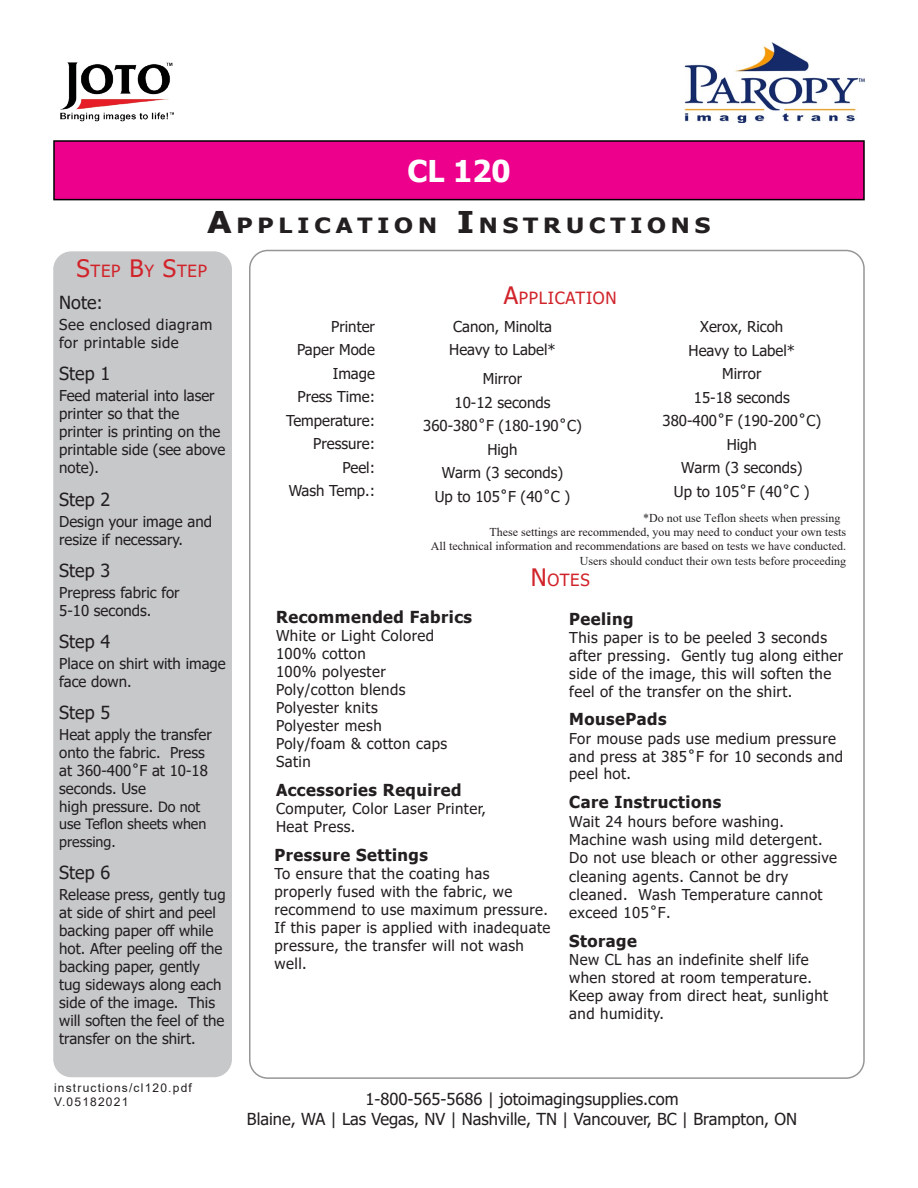
<style>
.page{position:relative;width:918px;height:1188px;background:#fff}
.page>*{position:absolute;margin:0;border:0;box-sizing:border-box;transform-origin:0 0}
.t1{font:700 30px "Tahoma";color:#fff}
.t2{font:700 21px "Tahoma";letter-spacing:.2em;color:#231f20;scale:1.17 1}
.Body_Text{font:18px "Tahoma";color:#231f20}
.Sub_Titles{font:16.8px "Tahoma";letter-spacing:.045em;color:#d1232a}
.t3{font:16.5px "Tahoma";color:#231f20}
.Sub_Subtitle{font:700 16.5px "Tahoma";letter-spacing:.03em;color:#231f20}
.Body_Text-2{font:700 16.5px "Tahoma";letter-spacing:.03em;color:#231f20}
.Body_Text-3{font:15px/17.9px "Tahoma";letter-spacing:.025em;color:#231f20}
.Body_Text-4{font:15px/18px "Tahoma";color:#231f20}
.Body_Text-5{font:14.25px/18px "Tahoma";color:#231f20}
.Body_Text-6{font:12px/14.4px "Times New Roman";color:#231f20;text-align:right}
.t4{font:12px "Arial";letter-spacing:.1em;color:#231f20}
.s1{font-size:30px}
.s2{font-size:24px}
.s3{font-size:14.25px}
</style>
<div class="page">
<div style="left:54px;top:141px;width:810px;height:59px;background:#ec008c"></div>
<div style="left:53px;top:140px;width:812px;height:60px;border:2px solid #000"></div>
<img style="left:685px;top:43px;width:180px;height:79px">
<img style="left:60px;top:62px;width:114px;height:60px">
<div style="left:53px;top:251px;width:179px;height:826px;background:#c7c8ca;border-radius:18px"></div>
<p class="t1" style="left:407px;top:150px;width:105px">CL 120</p>
<p class="t2" style="left:208px;top:211px;width:431px"><span class="s1">A</span>PPLICA TION <span class="s1">I</span> NSTRUCTIONS</p>
<p class="Sub_Titles" style="left:77px;top:260px;width:132px"><span class="s2">S</span>TEP <span class="s2">B</span>Y <span class="s2">S</span>TEP</p>
<p class="Body_Text" style="left:59px;top:291px;width:45px">Note:</p>
<p class="Body_Text-3" style="left:59px;top:317px;width:155px">See enclosed diagram for printable side</p>
<p class="Body_Text" style="left:59px;top:362px;width:52px">Step 1</p>
<p class="Body_Text-4" style="left:59px;top:388px;width:168px">Feed material into laser printer so that the printer is printing on the printable side (see above note).</p>
<p class="Body_Text" style="left:59px;top:487px;width:52px">Step 2</p>
<p class="Body_Text-4" style="left:59px;top:513px;width:154px">Design your image and resize if necessary.</p>
<p class="Body_Text" style="left:59px;top:558px;width:52px">Step 3</p>
<p class="Body_Text-4" style="left:59px;top:584px;width:122px">Prepress fabric for<br>5-10 seconds.</p>
<p class="Body_Text" style="left:59px;top:629px;width:52px">Step 4</p>
<p class="Body_Text-4" style="left:59px;top:655px;width:168px">Place on shirt with image face down.</p>
<p class="Body_Text" style="left:59px;top:700px;width:52px">Step 5</p>
<p class="Body_Text-4" style="left:59px;top:726px;width:154px">Heat apply the transfer onto the fabric. Press at 360-400˚F at 10-18 seconds. Use<br>high pressure. <span class="s3">Do not</span></p>
<p class="Body_Text-5" style="left:59px;top:816px;width:149px">use Teflon sheets when pressing.</p>
<p class="Body_Text" style="left:59px;top:860px;width:52px">Step 6</p>
<p class="Body_Text-4" style="left:59px;top:886px;width:168px">Release press, gently tug at side of shirt and peel backing paper off while hot. After peeling off the backing paper, gently<br>tug sideways along each side of the image. This will soften the feel of the transfer on the shirt.</p>
<p class="t4" style="left:54px;top:1079px;width:139px">instructions/cl120.pdf</p>
<p class="t4" style="left:54px;top:1094px;width:76px">V.05182021</p>
<p class="Body_Text-4" style="left:331px;top:318px;width:45px">Printer</p>
<p class="Body_Text-4" style="left:297px;top:342px;width:79px">Paper Mode</p>
<p class="Body_Text-3" style="left:333px;top:365px;width:44px">Image</p>
<p class="Body_Text-4" style="left:297px;top:389px;width:79px">Press Time:</p>
<p class="Body_Text-4" style="left:286px;top:412px;width:90px">Temperature:</p>
<p class="Body_Text-4" style="left:313px;top:436px;width:63px">Pressure:</p>
<p class="Body_Text-3" style="left:343px;top:459px;width:34px">Peel:</p>
<p class="Body_Text-4" style="left:289px;top:483px;width:88px">Wash Temp.:</p>
<p class="Sub_Titles" style="left:504px;top:287px;width:115px"><span class="s2">A</span>PPLICATION</p>
<p class="Body_Text-4" style="left:449px;top:316px;width:108px;line-height:23.4px">Canon, Minolta<br>Heavy to Label*</p>
<p class="Body_Text-4" style="left:423px;top:368px;width:160px;line-height:23.4px;text-align:center">Mirror<br>10-12 seconds<br>360-380˚F (180-190˚C)<br>High<br>Warm (3 seconds)<br>Up to 105˚F (40˚C )</p>
<p class="Body_Text-4" style="left:663px;top:316px;width:160px;line-height:23.4px;text-align:center">Xerox, Ricoh<br>Heavy to Label*<br>Mirror<br>15-18 seconds<br>380-400˚F (190-200˚C)<br>High<br>Warm (3 seconds)<br>Up to 105˚F (40˚C )</p>
<p class="Body_Text-6" style="left:643px;top:510px;width:199px">*Do not use Teflon sheets when pressing</p>
<p class="Body_Text-6" style="left:489px;top:524px;width:358px">These settings are recommended, you may need to conduct your own tests</p>
<p class="Body_Text-6" style="left:431px;top:539px;width:417px">All technical information and recommendations are based on tests we have conducted.<br>Users should conduct their own tests before proceeding</p>
<p class="Sub_Titles" style="left:531px;top:569px;width:60px"><span class="s2">N</span> OTES</p>
<p class="Sub_Subtitle" style="left:276px;top:606px;width:198px">Recommended Fabrics</p>
<p class="Body_Text-3" style="left:276px;top:628px;width:160px">White or Light Colored</p>
<p class="Body_Text-3" style="left:276px;top:646px;width:91px">100% cotton</p>
<p class="Body_Text-3" style="left:276px;top:664px;width:111px">100% polyester</p>
<p class="Body_Text-3" style="left:276px;top:682px;width:131px">Poly/cotton blends</p>
<p class="Body_Text-3" style="left:276px;top:700px;width:103px">Polyester knits</p>
<p class="Body_Text-3" style="left:276px;top:718px;width:107px">Polyester mesh</p>
<p class="Body_Text-3" style="left:276px;top:736px;width:173px">Poly/foam &amp; cotton caps</p>
<p class="Body_Text-3" style="left:276px;top:754px;width:36px">Satin</p>
<p class="Sub_Subtitle" style="left:276px;top:778px;width:187px">Accessories Required</p>
<p class="Body_Text-3" style="left:276px;top:800px;width:212px">Computer, Color Laser Printer,<br>Heat Press.</p>
<p class="Sub_Subtitle" style="left:274px;top:843px;width:155px">Pressure Settings</p>
<p class="Body_Text-3" style="left:274px;top:865px;width:277px">To ensure that the coating has properly fused with the fabric, we recommend to use maximum pressure.<br>If this paper is applied with inadequate pressure, the transfer will not wash well.</p>
<p class="Body_Text-2" style="left:569px;top:607px;width:66px">Peeling</p>
<p class="Body_Text-3" style="left:569px;top:630px;width:276px">This paper is to be peeled 3 seconds after pressing. Gently tug along either side of the image, this will soften the feel of the transfer on the shirt.</p>
<p class="Body_Text-2" style="left:569px;top:708px;width:99px">MousePads</p>
<p class="Body_Text-3" style="left:569px;top:730px;width:275px">For mouse pads use medium pressure and press at 385˚F for 10 seconds and peel hot.</p>
<p class="Body_Text-2" style="left:569px;top:791px;width:153px">Care Instructions</p>
<p class="Body_Text-3" style="left:569px;top:813px;width:269px">Wait 24 hours before washing.<br>Machine wash using mild detergent.<br>Do not use bleach or other aggressive cleaning agents. Cannot be dry cleaned. Wash Temperature cannot exceed 105˚F.</p>
<p class="Body_Text-2" style="left:569px;top:929px;width:69px">Storage</p>
<p class="Body_Text-3" style="left:569px;top:952px;width:260px">New CL has an indefinite shelf life when stored at room temperature.<br>Keep away from direct heat, sunlight and humidity.</p>
<p class="t3" style="left:365px;top:1088px;width:315px">1-800-565-5686 | jotoimagingsupplies.com</p>
<p class="t3" style="left:247px;top:1108px;width:552px">Blaine, WA | Las Vegas, NV | Nashville, TN | Vancouver, BC | Brampton, ON</p>
</div>
